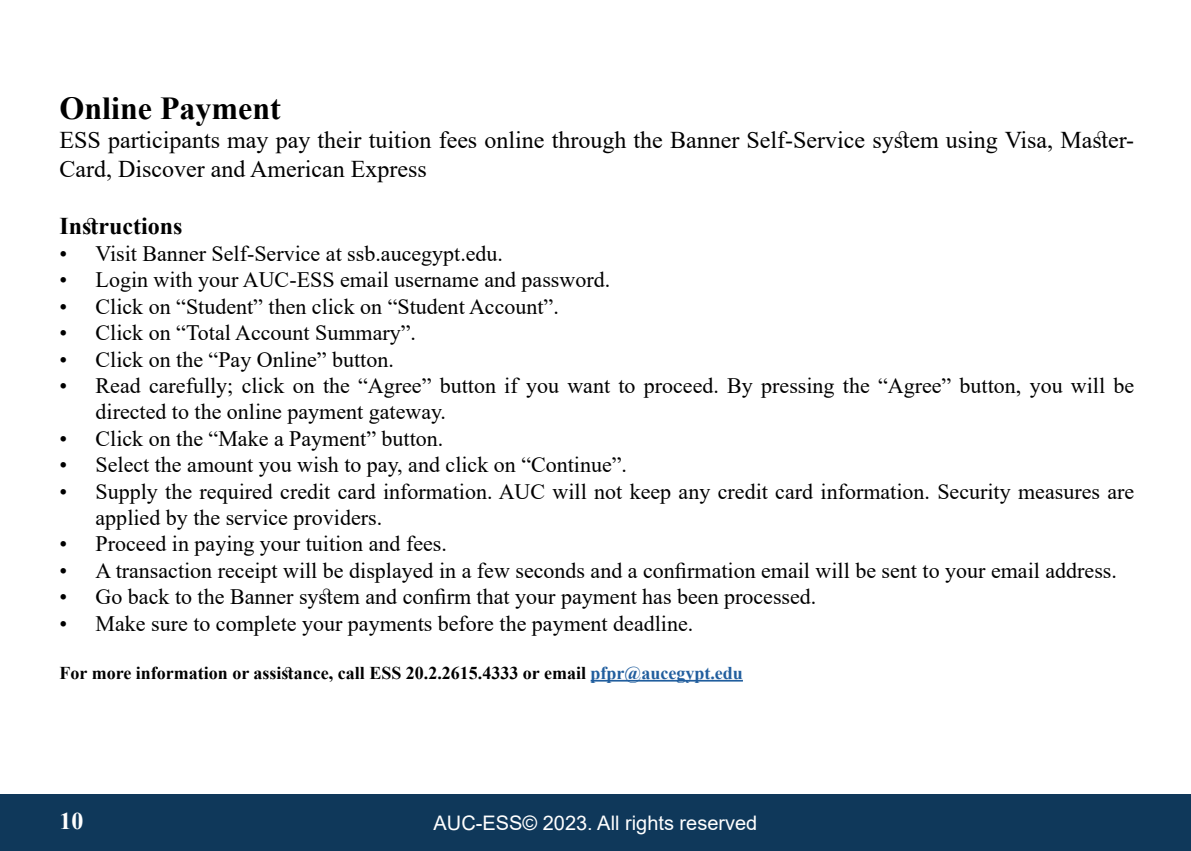
<style>
.page{position:relative;width:1191px;height:851px;background:#fff}
.page>*{position:absolute;margin:0;border:0;box-sizing:border-box;transform-origin:0 0}
.t1{font:700 32px "Times New Roman";color:#000}
.t2{font:24px/28.8px "Times New Roman";color:#000}
.t3{font:700 24px "Times New Roman";color:#000}
.t4{font:700 24px "Times New Roman";color:#fff}
.t5{font:22px/26.4px "Times New Roman";color:#000}
.t6{font:20px "Arial";color:#fff}
.t7{font:700 18px "Times New Roman";color:#000}
.s1{color:#215e9e}
</style>
<div class="page">
<div style="left:0;top:794px;width:1191px;height:56px;background:#0f385a"></div>
<hr style="left:590px;top:679px;width:153px;height:2px;background:#215e9e">
<h1 class="t1" style="left:60px;top:85px;width:223px">Online Payment</h1>
<p class="t2" style="left:60px;top:125px;width:1076px">ESS participants may pay their tuition fees online through the Banner Self-Service system using Visa, Master-<br>Card, Discover and American Express</p>
<p class="t3" style="left:60px;top:209px;width:125px">Instructions</p>
<p class="t5" style="left:60px;top:239px;width:445px">• Visit Banner Self-Service at ssb.aucegypt.edu.</p>
<p class="t5" style="left:60px;top:266px;width:552px">• Login with your AUC-ESS email username and password.</p>
<p class="t5" style="left:60px;top:292px;width:501px">• Click on “Student” then click on “Student Account”.</p>
<p class="t5" style="left:60px;top:319px;width:358px">• Click on “Total Account Summary”.</p>
<p class="t5" style="left:60px;top:345px;width:336px">• Click on the “Pay Online” button.</p>
<p class="t5" style="left:96px;top:371px;width:1040px;text-indent:-36px">• Read carefully; click on the “Agree” button if you want to proceed. By pressing the “Agree” button, you will be directed to the online payment gateway.</p>
<p class="t5" style="left:60px;top:424px;width:385px">• Click on the “Make a Payment” button.</p>
<p class="t5" style="left:60px;top:451px;width:569px">• Select the amount you wish to pay, and click on “Continue”.</p>
<p class="t5" style="left:96px;top:477px;width:1040px;text-indent:-36px">• Supply the required credit card information. AUC will not keep any credit card information. Security measures are applied by the service providers.</p>
<p class="t5" style="left:60px;top:530px;width:389px">• Proceed in paying your tuition and fees.</p>
<p class="t5" style="left:60px;top:556px;width:1059px">• A transaction receipt will be displayed in a few seconds and a confirmation email will be sent to your email address.</p>
<p class="t5" style="left:60px;top:583px;width:758px">• Go back to the Banner system and confirm that your payment has been processed.</p>
<p class="t5" style="left:60px;top:609px;width:635px">• Make sure to complete your payments before the payment deadline.</p>
<p class="t7" style="left:60px;top:659px;width:685px">For more information or assistance, call ESS 20.2.2615.4333 or email <span class="s1">pfpr@aucegypt.edu</span></p>
<p class="t4" style="left:60px;top:803px;width:26px">10</p>
<p class="t6" style="left:433px;top:808px;width:325px">AUC-ESS© 2023. All rights reserved</p>
</div>
